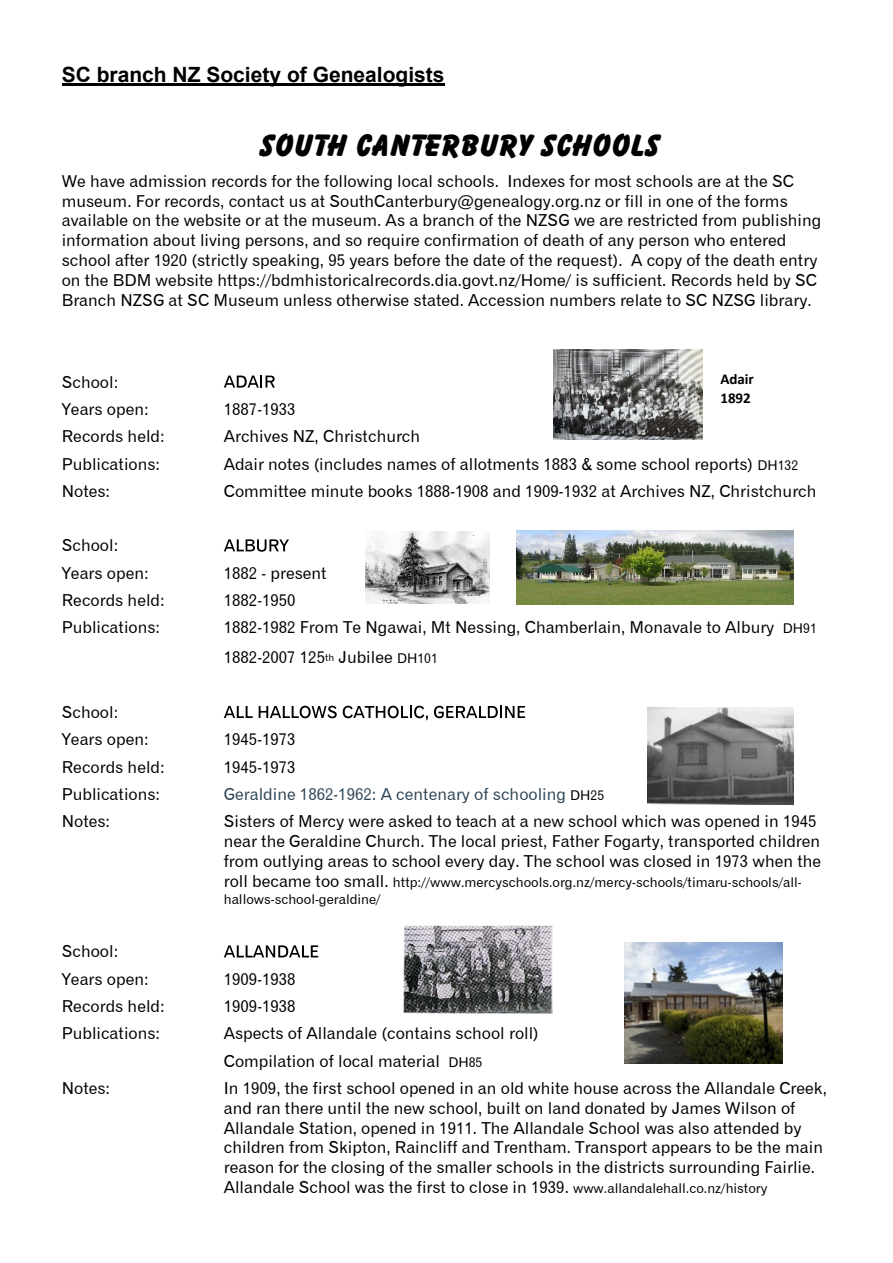
<style>
.page{position:relative;width:893px;height:1263px;background:#fff}
.page>*{position:absolute;margin:0;border:0;box-sizing:border-box;transform-origin:0 0}
.t1{font:30px "Balloonist SF Bold";color:#000}
.t2{font:700 21px "Arial";color:#000}
.t3{font:16.5px/19.8px "Gothic 720 BT Roman B";color:#000}
.t4{font:16.5px "Gothic 720 BT Roman B";color:#2e4556}
.t5{font:700 15px/18.3px "Calibri";color:#000}
.t6{font:13.5px/17px "Gothic 720 BT Roman B";color:#000}
.s1{font-size:13.5px}
.s2{font-size:13.5px;color:#000}
.s3{font-size:16.5px}
</style>
<div class="page">
<hr style="left:62px;top:83px;width:383px;height:2px;background:#000">
<svg style="left:224px;top:376px;width:51px;height:12px"></svg>
<svg style="left:224px;top:539px;width:65px;height:13px"></svg>
<svg style="left:224px;top:706px;width:29px;height:12px"></svg>
<svg style="left:259px;top:706px;width:78px;height:12px"></svg>
<svg style="left:343px;top:706px;width:85px;height:14px"></svg>
<svg style="left:434px;top:706px;width:91px;height:12px"></svg>
<svg style="left:224px;top:945px;width:94px;height:12px"></svg>
<img style="left:365px;top:531px;width:124px;height:72px">
<img style="left:647px;top:707px;width:146px;height:98px">
<img style="left:625px;top:942px;width:158px;height:121px">
<img style="left:516px;top:530px;width:277px;height:74px">
<img style="left:404px;top:926px;width:149px;height:87px">
<img style="left:554px;top:350px;width:148px;height:89px">
<p class="t2" style="left:62px;top:67px;width:384px">SC branch NZ Society of Genealogists</p>
<h1 class="t1" style="left:257px;top:134px;width:402px">SOUTH CANTERBURY SCHOOLS</h1>
<p class="t3" style="left:62px;top:173px;width:761px">We have admission records for the following local schools. Indexes for most schools are at the SC museum. For records, contact us at SouthCanterbury@genealogy.org.nz or fill in one of the forms available on the website or at the museum. As a branch of the NZSG we are restricted from publishing information about living persons, and so require confirmation of death of any person who entered school after 1920 (strictly speaking, 95 years before the date of the request). A copy of the death entry on the BDM website https://bdmhistoricalrecords.dia.govt.nz/Home/ is sufficient. Records held by SC Branch NZSG at SC Museum unless otherwise stated. Accession numbers relate to SC NZSG library.</p>
<p class="t3" style="left:62px;top:370px;width:88px;line-height:27.3px">School:<br>Years open:</p>
<p class="t3" style="left:224px;top:401px;width:73px">1887-1933</p>
<p class="t5" style="left:720px;top:371px;width:35px">Adair<br>1892</p>
<p class="t3" style="left:62px;top:428px;width:104px">Records held:</p>
<p class="t3" style="left:224px;top:428px;width:198px">Archives NZ, Christchurch</p>
<p class="t3" style="left:62px;top:455px;width:100px">Publications:</p>
<p class="t3" style="left:224px;top:455px;width:576px">Adair notes (includes names of allotments 1883 &amp; some school reports) <span class="s1">DH132</span></p>
<p class="t3" style="left:62px;top:483px;width:50px">Notes:</p>
<p class="t3" style="left:224px;top:483px;width:594px">Committee minute books 1888-1908 and 1909-1932 at Archives NZ, Christchurch</p>
<p class="t3" style="left:62px;top:533px;width:88px;line-height:27.3px">School:<br>Years open:</p>
<p class="t3" style="left:224px;top:564px;width:104px">1882 - present</p>
<p class="t3" style="left:62px;top:592px;width:104px">Records held:</p>
<p class="t3" style="left:224px;top:592px;width:73px">1882-1950</p>
<p class="t3" style="left:62px;top:619px;width:100px">Publications:</p>
<p class="t3" style="left:224px;top:614px;width:595px;line-height:30px">1882-1982 From Te Ngawai, Mt Nessing, Chamberlain, Monavale to Albury <span class="s1">DH91<br></span>1882-2007 125<sup>th</sup> Jubilee <span class="s1">DH101</span></p>
<p class="t3" style="left:62px;top:700px;width:88px;line-height:27.3px">School:<br>Years open:</p>
<p class="t3" style="left:224px;top:731px;width:73px">1945-1973</p>
<p class="t3" style="left:62px;top:758px;width:104px">Records held:</p>
<p class="t3" style="left:224px;top:758px;width:73px">1945-1973</p>
<p class="t3" style="left:62px;top:786px;width:100px">Publications:</p>
<p class="t4" style="left:224px;top:787px;width:382px">Geraldine 1862-1962: A centenary of schooling <span class="s2">DH25</span></p>
<p class="t3" style="left:62px;top:813px;width:50px">Notes:</p>
<p class="t3" style="left:224px;top:813px;width:599px">Sisters of Mercy were asked to teach at a new school which was opened in 1945 near the Geraldine Church. The local priest, Father Fogarty, transported children from outlying areas to school every day. The school was closed in 1973 when the</p>
<p class="t6" style="left:224px;top:875px;width:579px"><span class="s3">roll became too small.</span> http://www.mercyschools.org.nz/mercy-schools/timaru-schools/all&shy;hallows-school-geraldine/</p>
<p class="t3" style="left:62px;top:939px;width:88px;line-height:27.3px">School:<br>Years open:</p>
<p class="t3" style="left:224px;top:970px;width:73px">1909-1938</p>
<p class="t3" style="left:62px;top:998px;width:104px">Records held:</p>
<p class="t3" style="left:224px;top:998px;width:73px">1909-1938</p>
<p class="t3" style="left:62px;top:1025px;width:100px">Publications:</p>
<p class="t3" style="left:224px;top:1021px;width:317px;line-height:27.3px">Aspects of Allandale (contains school roll)<br>Compilation of local material <span class="s1">DH85</span></p>
<p class="t3" style="left:62px;top:1080px;width:50px">Notes:</p>
<p class="t3" style="left:224px;top:1080px;width:605px">In 1909, the first school opened in an old white house across the Allandale Creek, and ran there until the new school, built on land donated by James Wilson of Allandale Station, opened in 1911. The Allandale School was also attended by children from Skipton, Raincliff and Trentham. Transport appears to be the main reason for the closing of the smaller schools in the districts surrounding Fairlie.<br>Allandale School was the first to close in 1939. <span class="s1">www.allandalehall.co.nz/history</span></p>
</div>
